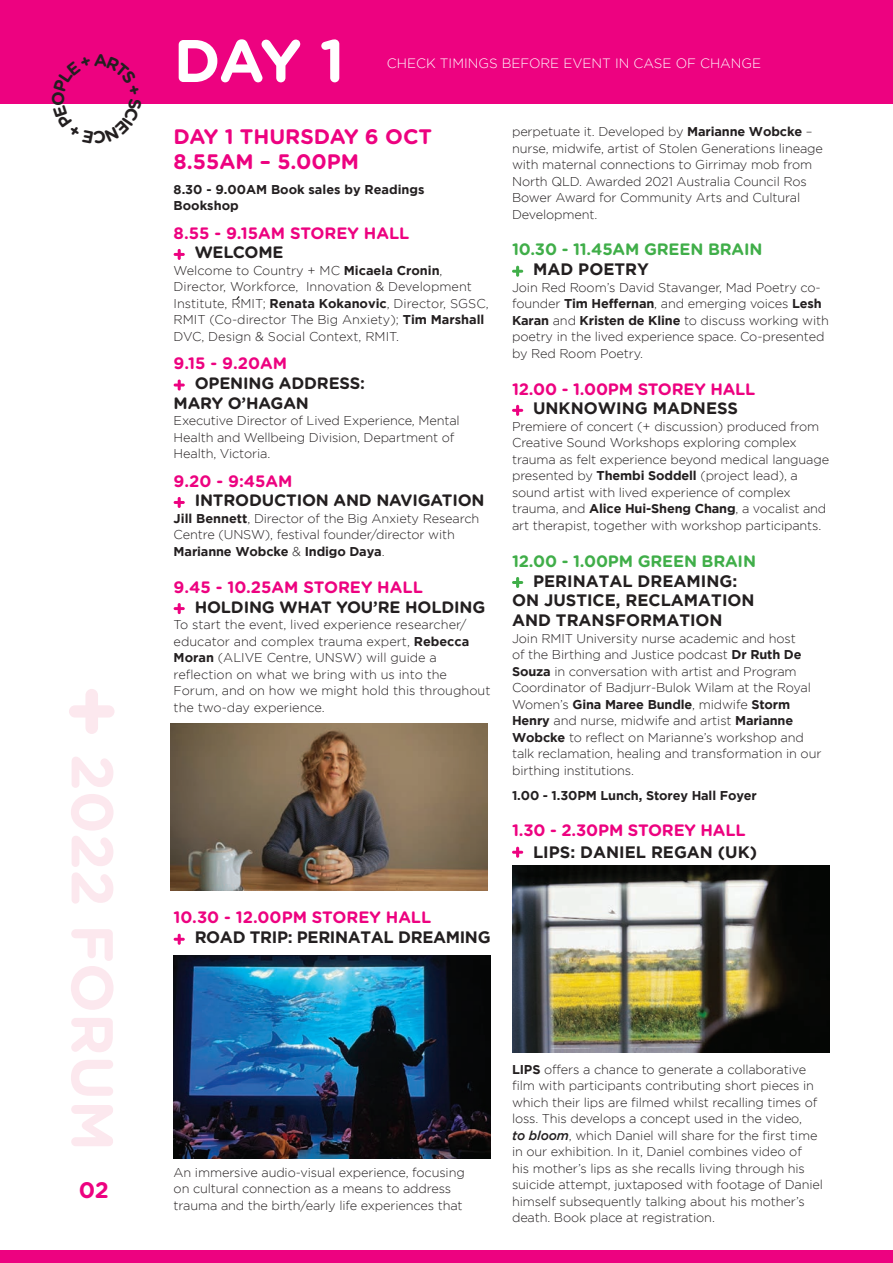
<style>
.page{position:relative;width:893px;height:1263px;background:#fff}
.page>*{position:absolute;margin:0;border:0;box-sizing:border-box;transform-origin:0 0}
.t1{font:700 60px "Gotham Rounded";color:#fff}
.t2{font:700 58.95px "Gotham Rounded";color:#fce8ee}
.t3{font:700 22.5px "Gotham Rounded";color:#ed0280}
.t4{font:700 21px/25.2px "Gotham Rounded";color:#ed0280}
.t5{font:700 16.5px/19.8px "Gotham Rounded";letter-spacing:-.01em;color:#ed0280}
.t6{font:700 16.5px/19.8px "Gotham Rounded";letter-spacing:-.01em;color:#231f20}
.t7{font:700 16.5px "Gotham";color:#231f20}
.t8{font:700 16.5px/19.8px "Gotham Rounded";letter-spacing:-.01em;color:#40ae49}
.t9{font:700 16.5px/19.8px "Gotham";letter-spacing:-.02em;color:#231f20}
.t10{font:300 13.5px "Gotham";color:#fff}
.t11{font:300 12.75px/16.5px "Gotham";letter-spacing:-.01em;color:#231f20}
.t12{font:700 12.75px/16.5px "Gotham";color:#231f20}
.s1{color:#231f20}
.s2{font-weight:700}
.s3{color:#ed0280}
.s4{font-family:"Gotham Rounded";color:#ed0280}
.s5{font-family:"Gotham";color:#231f20}
.s6{font-weight:500;font-style:italic}
</style>
<div class="page">
<div style="left:0;top:1250px;width:893px;height:13px;background:#ed0280"></div>
<div style="left:0;top:0;width:893px;height:103px;background:#ed0280"></div>
<svg style="left:174px;top:249px;width:11px;height:11px"></svg>
<svg style="left:174px;top:379px;width:11px;height:12px"></svg>
<svg style="left:174px;top:497px;width:11px;height:11px"></svg>
<svg style="left:174px;top:603px;width:11px;height:11px"></svg>
<svg style="left:174px;top:934px;width:11px;height:11px"></svg>
<svg style="left:512px;top:266px;width:11px;height:11px"></svg>
<svg style="left:512px;top:405px;width:11px;height:11px"></svg>
<svg style="left:512px;top:577px;width:11px;height:11px"></svg>
<svg style="left:512px;top:847px;width:11px;height:11px"></svg>
<img style="left:171px;top:724px;width:317px;height:166px">
<img style="left:512px;top:865px;width:317px;height:187px">
<img style="left:174px;top:956px;width:317px;height:202px">
<svg style="left:69px;top:689px;width:46px;height:45px"></svg>
<svg style="left:52px;top:103px;width:89px;height:1px"></svg>
<p class="t2" style="left:136px;top:754px;width:399px;rotate:90deg">2022 FORUM</p>
<p class="t3" style="left:79px;top:1173px;width:32px">02</p>
<p class="t1" style="left:174px;top:17px;width:173px">DAY 1</p>
<p class="t10" style="left:387px;top:56px;width:376px">CHECK TIMINGS BEFORE EVENT IN CASE OF CHANGE</p>
<p class="t4" style="left:174px;top:123px;width:260px">DAY 1 THURSDAY 6 OCT<br>8.55AM – 5.00PM</p>
<p class="t12" style="left:174px;top:181px;width:252px">8.30 - 9.00AM Book sales by Readings<br>Bookshop</p>
<p class="t5" style="left:195px;top:222px;width:216px;text-indent:-21px">8.55 - 9.15AM STOREY HALL<br><span class="s1">WELCOME</span></p>
<p class="t11" style="left:174px;top:262px;width:317px">Welcome to Country + MC <span class="s2">Micaela Cronin</span>, Director, Workforce, Innovation &amp; Development Institute, RMIT; <span class="s2">Renata Kokanovic</span>, Director, SGSC, RMIT (Co-director The Big Anxiety); <span class="s2">Tim Marshall </span>DVC, Design &amp; Social Context, RMIT.</p>
<p class="t5" style="left:174px;top:353px;width:115px">9.15 - 9.20AM</p>
<p class="t6" style="left:195px;top:373px;width:172px">OPENING ADDRESS:</p>
<p class="t6" style="left:174px;top:392px;width:137px">MARY O’HAGAN</p>
<p class="t11" style="left:174px;top:412px;width:288px">Executive Director of Lived Experience, Mental<br>Health and Wellbeing Division, Department of<br>Health, Victoria.</p>
<p class="t6" style="left:195px;top:470px;width:291px;text-indent:-21px"><span class="s3">9.20 - 9:45AM<br></span>INTRODUCTION AND NAVIGATION</p>
<p class="t11" style="left:174px;top:510px;width:307px"><span class="s2">Jill Bennett</span>, Director of the Big Anxiety Research<br>Centre (UNSW), festival founder/director with<br><span class="s2">Marianne Wobcke</span> &amp; <span class="s2">Indigo Daya</span>.</p>
<p class="t6" style="left:195px;top:576px;width:292px;text-indent:-21px"><span class="s3">9.45 - 10.25AM STOREY HALL<br></span>HOLDING WHAT YOU’RE HOLDING</p>
<p class="t11" style="left:174px;top:616px;width:318px">To start the event, lived experience researcher/ educator and complex trauma expert, <span class="s2">Rebecca Moran</span> (ALIVE Centre, UNSW) will guide a reflection on what we bring with us into the Forum, and on how we might hold this throughout the two-day experience.</p>
<p class="t9" style="left:195px;top:907px;width:297px;text-indent:-21px"><span class="s4">10.30 - 12.00PM STOREY HALL<br></span>ROAD TRIP: PERINATAL DREAMING</p>
<p class="t11" style="left:512px;top:123px;width:312px">perpetuate it. Developed by <span class="s2">Marianne Wobcke</span> – nurse, midwife, artist of Stolen Generations lineage with maternal connections to Girrimay mob from North QLD. Awarded 2021 Australia Council Ros Bower Award for Community Arts and Cultural Development.</p>
<p class="t8" style="left:533px;top:239px;width:231px;text-indent:-21px">10.30 - 11.45AM GREEN BRAIN<br><span class="s5">MAD POETRY</span></p>
<p class="t11" style="left:512px;top:279px;width:318px">Join Red Room’s David Stavanger, Mad Poetry co&shy;founder <span class="s2">Tim Heffernan</span>, and emerging voices <span class="s2">Lesh Karan</span> and <span class="s2">Kristen de Kline</span> to discuss working with poetry in the lived experience space. Co-presented by Red Room Poetry.</p>
<p class="t5" style="left:512px;top:378px;width:245px;text-align:center">12.00 - 1.00PM STOREY HALL<br><span class="s5">UNKNOWING MADNESS</span></p>
<p class="t11" style="left:512px;top:418px;width:319px">Premiere of concert (+ discussion) produced from Creative Sound Workshops exploring complex trauma as felt experience beyond medical language presented by <span class="s2">Thembi Soddell</span> (project lead), a sound artist with lived experience of complex trauma, and <span class="s2">Alice Hui-Sheng Chang</span>, a vocalist and art therapist, together with workshop participants.</p>
<p class="t8" style="left:512px;top:550px;width:245px">12.00 - 1.00PM GREEN BRAIN</p>
<p class="t7" style="left:533px;top:571px;width:206px">PERINATAL DREAMING:</p>
<p class="t7" style="left:512px;top:591px;width:244px">ON JUSTICE, RECLAMATION</p>
<p class="t7" style="left:512px;top:611px;width:212px">AND TRANSFORMATION</p>
<p class="t11" style="left:512px;top:630px;width:311px">Join RMIT University nurse academic and host<br>of the Birthing and Justice podcast <span class="s2">Dr Ruth De Souza</span> in conversation with artist and Program Coordinator of Badjurr-Bulok Wilam at the Royal Women’s <span class="s2">Gina Maree Bundle</span>, midwife <span class="s2">Storm Henry</span> and nurse, midwife and artist <span class="s2">Marianne Wobcke</span> to reflect on Marianne’s workshop and talk reclamation, healing and transformation in our birthing institutions.</p>
<p class="t12" style="left:512px;top:786px;width:246px">1.00 - 1.30PM Lunch, Storey Hall Foyer</p>
<p class="t5" style="left:533px;top:819px;width:226px;line-height:21.3px;text-indent:-21px">1.30 - 2.30PM STOREY HALL<br><span class="s5">LIPS: DANIEL REGAN (UK)</span></p>
<p class="t11" style="left:174px;top:1164px;width:293px">An immersive audio-visual experience, focusing on cultural connection as a means to address trauma and the birth/early life experiences that</p>
<p class="t11" style="left:512px;top:1061px;width:312px"><span class="s2">LIPS</span> offers a chance to generate a collaborative film with participants contributing short pieces in which their lips are filmed whilst recalling times of loss. This develops a concept used in the video,<br><span class="s6">to bloom</span>, which Daniel will share for the first time in our exhibition. In it, Daniel combines video of<br>his mother’s lips as she recalls living through his suicide attempt, juxtaposed with footage of Daniel himself subsequently talking about his mother’s death. Book place at registration.</p>
</div>
